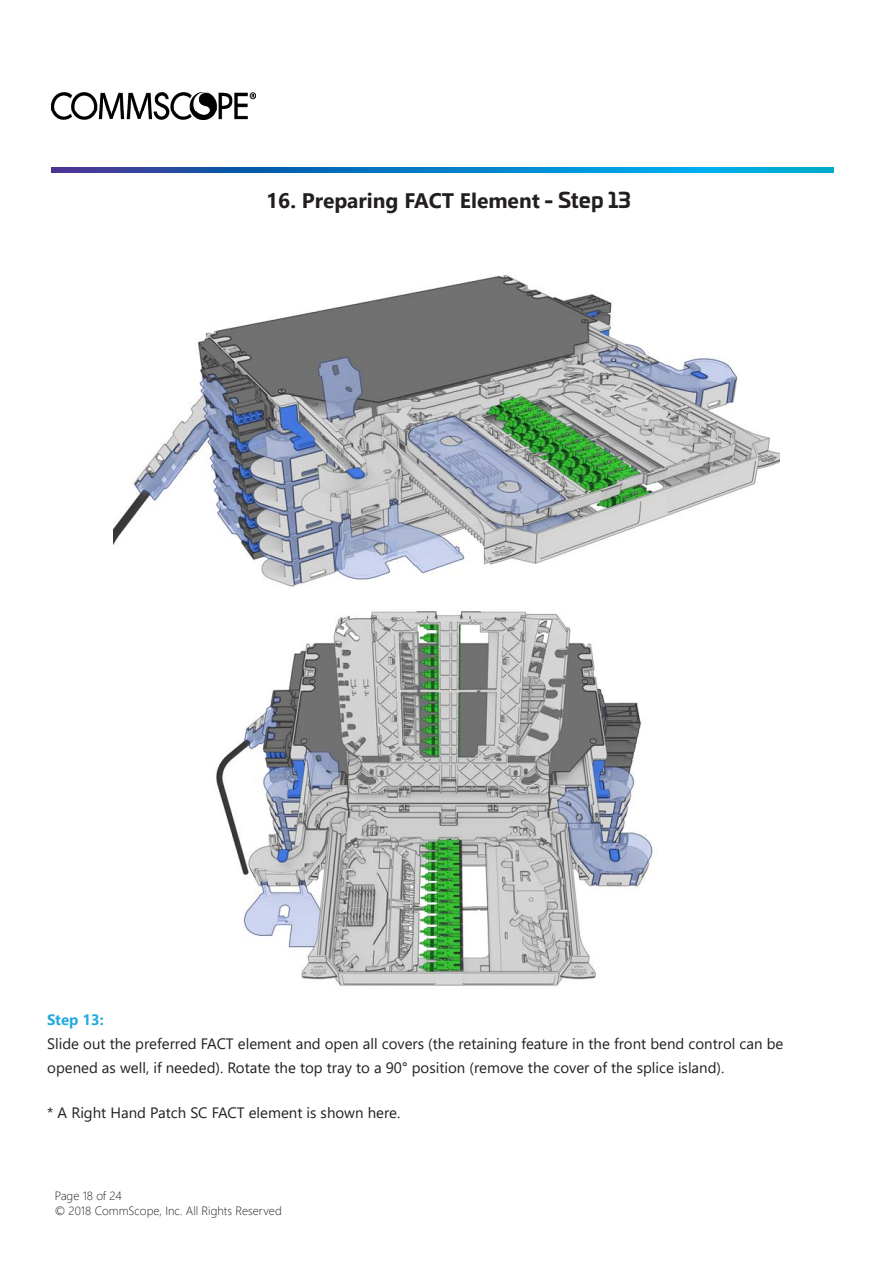
<style>
.page{position:relative;width:893px;height:1263px;background:#fff}
.page>*{position:absolute;margin:0;border:0;box-sizing:border-box;transform-origin:0 0}
.TOC_Title{font:700 21px "Segoe UI";color:#231f20}
.TOC_Title-2{font:15px/24px "Segoe UI";color:#231f20}
.t1{font:300 12px/14.4px "Segoe UI";color:#231f20}
.s1{font-family:"Univia Pro"}
.s2{font-weight:700;color:#24aae1}
</style>
<div class="page">
<img style="left:51px;top:168px;width:782px;height:5px">
<img style="left:51px;top:93px;width:204px;height:27px">
<img style="left:216px;top:611px;width:437px;height:375px">
<img style="left:114px;top:275px;width:665px;height:312px">
<p class="TOC_Title" style="left:266px;top:180px;width:366px">16. Preparing FACT Element <span class="s1">- Step 13</span></p>
<p class="TOC_Title-2" style="left:47px;top:1006px;width:738px"><span class="s2">Step 13:<br></span>Slide out the preferred FACT element and open all covers (the retaining feature in the front bend control can be opened as well, if needed). Rotate the top tray to a 90° position (remove the cover of the splice island).</p>
<p class="TOC_Title-2" style="left:47px;top:1099px;width:355px">* A Right Hand Patch SC FACT element is shown here.</p>
<p class="t1" style="left:55px;top:1187px;width:228px">Page 18 of 24<br>© 2018 CommScope, Inc. All Rights Reserved</p>
</div>
